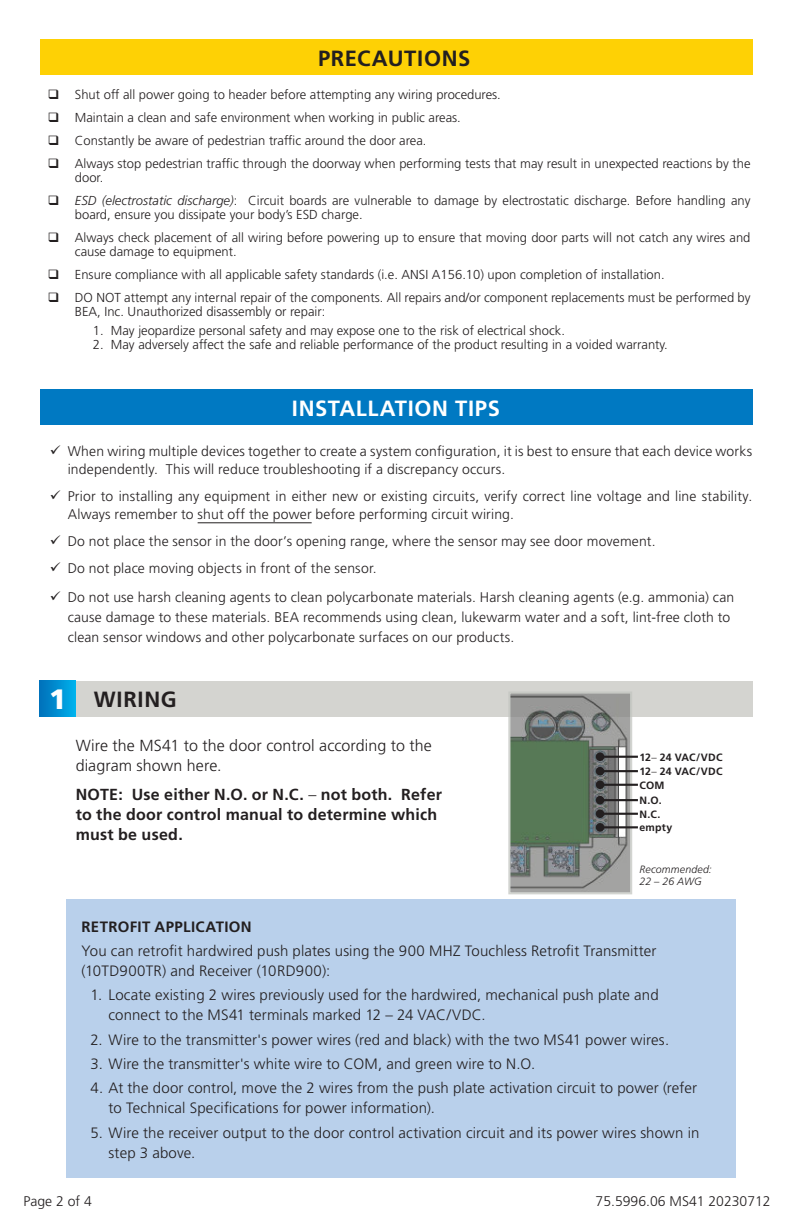
<style>
.page{position:relative;width:792px;height:1224px;background:#fff}
.page>*{position:absolute;margin:0;border:0;box-sizing:border-box;transform-origin:0 0}
.t1{font:900 28px "Frutiger LT Std";color:#fff}
.t2{font:700 22px "Frutiger LT Std";letter-spacing:.03em;color:#231f20}
.t3{font:700 22px "Frutiger LT Std";letter-spacing:.03em;color:#fff}
.t4{font:700 16px/20px "Frutiger LT Std";letter-spacing:.015em;color:#231f20}
.t5{font:300 16px/20px "Frutiger LT Std";letter-spacing:.005em;color:#231f20}
.t6{font:300 15px/20px "Frutiger LT Std";letter-spacing:.01em;color:#231f20}
.t7{font:700 15px "Frutiger LT Std";letter-spacing:.025em;color:#231f20}
.t8{font:300 14px/18px "Frutiger LT Std";letter-spacing:.01em;color:#231f20}
.t9{font:300 13px/23px "Frutiger LT Std";color:#231f20}
.t10{font:700 10.6px "Frutiger LT Std";letter-spacing:.025em;color:#231f20}
.t11{font:italic 300 10.6px/12px "Frutiger LT Std";letter-spacing:.015em;color:#231f20}
.s1{font-style:italic}
.s2{font-weight:300}
.s3{font-style:normal}
</style>
<div class="page">
<div style="left:66px;top:900px;width:670px;height:278px;background:#b9d0eb"></div>
<div style="left:40px;top:40px;width:712px;height:35px;background:#fed105"></div>
<div style="left:40px;top:390px;width:712px;height:35px;background:#0079c2"></div>
<div style="left:40px;top:681px;width:712px;height:36px;background:#d4d4d0"></div>
<div style="left:40px;top:681px;width:36px;height:36px;background:linear-gradient(to right,#0070ba,#00b0eb)"></div>
<img style="left:511px;top:694px;width:118px;height:197px">
<div style="left:508px;top:691px;width:124px;height:203px;border:2px solid #c3c6c1"></div>
<hr style="left:600px;top:826px;width:38px;height:2px;background:#231f20">
<div style="left:596px;top:823px;width:8px;height:9px;background:#231f20;border-radius:50%"></div>
<hr style="left:600px;top:813px;width:38px;height:2px;background:#231f20">
<div style="left:596px;top:809px;width:8px;height:9px;background:#231f20;border-radius:50%"></div>
<hr style="left:600px;top:799px;width:38px;height:2px;background:#231f20">
<div style="left:596px;top:796px;width:8px;height:8px;background:#231f20;border-radius:50%"></div>
<hr style="left:600px;top:784px;width:38px;height:2px;background:#231f20">
<div style="left:596px;top:780px;width:8px;height:9px;background:#231f20;border-radius:50%"></div>
<hr style="left:600px;top:770px;width:38px;height:2px;background:#231f20">
<div style="left:596px;top:767px;width:8px;height:8px;background:#231f20;border-radius:50%"></div>
<hr style="left:600px;top:756px;width:38px;height:2px;background:#231f20">
<div style="left:596px;top:752px;width:8px;height:9px;background:#231f20;border-radius:50%"></div>
<hr style="left:198px;top:522px;width:114px;height:1px;background:#231f20">
<h2 class="t2" style="left:318px;top:49px;width:154px">PRECAUTIONS</h2>
<p class="t9" style="left:75px;top:84px;width:677px">Shut off all power going to header before attempting any wiring procedures.<br>Maintain a clean and safe environment when working in public areas.<br>Constantly be aware of pedestrian traffic around the door area.<br>Always stop pedestrian traffic through the doorway when performing tests that may result in unexpected reactions by the</p>
<p class="t9" style="left:75px;top:167px;width:677px">door.<br><span class="s1">ESD (electrostatic discharge)</span>: Circuit boards are vulnerable to damage by electrostatic discharge. Before handling any</p>
<p class="t9" style="left:75px;top:204px;width:677px">board, ensure you dissipate your body’s ESD charge.<br>Always check placement of all wiring before powering up to ensure that moving door parts will not catch any wires and</p>
<p class="t9" style="left:75px;top:241px;width:677px">cause damage to equipment.<br>Ensure compliance with all applicable safety standards (i.e. ANSI A156.10) upon completion of installation.<br>DO NOT attempt any internal repair of the components. All repairs and/or component replacements must be performed by</p>
<p class="t9" style="left:75px;top:301px;width:252px">BEA, Inc. Unauthorized disassembly or repair:</p>
<p class="t9" style="left:93px;top:320px;width:474px">1. May jeopardize personal safety and may expose one to the risk of electrical shock.</p>
<p class="t9" style="left:93px;top:334px;width:576px">2. May adversely affect the safe and reliable performance of the product resulting in a voided warranty.</p>
<h2 class="t3" style="left:292px;top:399px;width:210px">INSTALLATION TIPS</h2>
<p class="t8" style="left:68px;top:443px;width:686px">When wiring multiple devices together to create a system configuration, it is best to ensure that each device works independently. This will reduce troubleshooting if a discrepancy occurs.</p>
<p class="t8" style="left:68px;top:488px;width:686px">Prior to installing any equipment in either new or existing circuits, verify correct line voltage and line stability.<br>Always remember to shut off the power before performing circuit wiring.</p>
<p class="t8" style="left:68px;top:529px;width:589px;line-height:27px">Do not place the sensor in the door’s opening range, where the sensor may see door movement.<br>Do not place moving objects in front of the sensor.</p>
<p class="t8" style="left:68px;top:588px;width:668px;line-height:20px">Do not use harsh cleaning agents to clean polycarbonate materials. Harsh cleaning agents (e.g. ammonia) can cause damage to these materials. BEA recommends using clean, lukewarm water and a soft, lint-free cloth to clean sensor windows and other polycarbonate surfaces on our products.</p>
<h1 class="t1" style="left:49px;top:683px;width:19px">1</h1>
<h2 class="t2" style="left:94px;top:690px;width:84px">WIRING</h2>
<p class="t5" style="left:76px;top:737px;width:358px">Wire the MS41 to the door control according to the diagram shown here.</p>
<p class="t4" style="left:76px;top:786px;width:368px">NOTE: Use either N.O. or N.C. <span class="s2">–</span> not both. Refer to the door control manual to determine which must be used.</p>
<p class="t10" style="left:639px;top:753px;width:85px">12<span class="s2">–</span> 24 VAC/VDC</p>
<p class="t10" style="left:639px;top:767px;width:85px">12<span class="s2">–</span> 24 VAC/VDC</p>
<p class="t10" style="left:639px;top:781px;width:27px">COM</p>
<p class="t10" style="left:639px;top:796px;width:24px">N.O.</p>
<p class="t10" style="left:639px;top:810px;width:23px">N.C.</p>
<p class="t10" style="left:639px;top:823px;width:34px">empty</p>
<p class="t11" style="left:639px;top:864px;width:74px">Recommended:<br>22 <span class="s3">–</span> 26 AWG</p>
<p class="t7" style="left:81px;top:920px;width:172px">RETROFIT APPLICATION</p>
<p class="t6" style="left:81px;top:942px;width:577px">You can retrofit hardwired push plates using the 900 MHZ Touchless Retrofit Transmitter (10TD900TR) and Receiver (10RD900):</p>
<p class="t6" style="left:108px;top:986px;width:552px;text-indent:-18px">1. Locate existing 2 wires previously used for the hardwired, mechanical push plate and connect to the MS41 terminals marked 12 – 24 VAC/VDC.</p>
<p class="t6" style="left:90px;top:1031px;width:580px">2. Wire to the transmitter's power wires (red and black) with the two MS41 power wires.</p>
<p class="t6" style="left:90px;top:1055px;width:446px">3. Wire the transmitter's white wire to COM, and green wire to N.O.</p>
<p class="t6" style="left:108px;top:1079px;width:590px;text-indent:-18px">4. At the door control, move the 2 wires from the push plate activation circuit to power (refer to Technical Specifications for power information).</p>
<p class="t6" style="left:108px;top:1124px;width:592px;text-indent:-18px">5. Wire the receiver output to the door control activation circuit and its power wires shown in step 3 above.</p>
<p class="t8" style="left:23px;top:1193px;width:70px">Page 2 of 4</p>
<p class="t8" style="left:596px;top:1193px;width:177px">75.5996.06 MS41 20230712</p>
</div>
